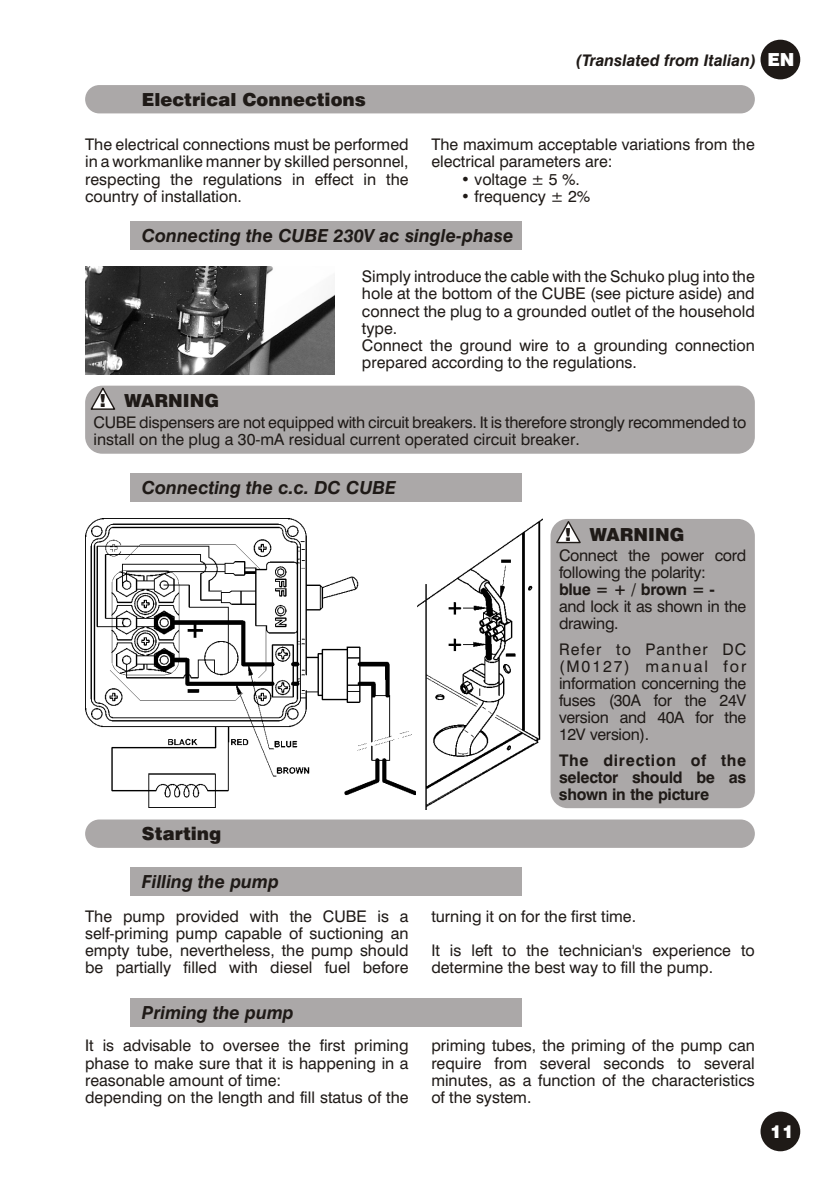
<style>
.page{position:relative;width:840px;height:1191px;background:#fff}
.page>*{position:absolute;margin:0;border:0;box-sizing:border-box;transform-origin:0 0}
.t1{font:italic 700 18px "Swiss 721 BT";color:#1f1a17}
.t2{font:900 18px "Swiss 721 BT";color:#1f1a17}
.t3{font:900 18px "Swiss 721 BT";color:#fff}
.t4{font:16px/17.2px "Swiss 721 BT";color:#1f1a17;text-align:justify}
.t5{font:16px/17px "Swiss 721 BT";letter-spacing:-.02em;color:#1f1a17}
.t6{font:700 16px/17px "Swiss 721 BT";letter-spacing:-.015em;color:#1f1a17;text-align:justify}
.t7{font:italic 700 16px "Swiss 721 BT";color:#1f1a17}
.s1{font-weight:900;font-style:normal;font-size:18px;color:#fff}
</style>
<div class="page">
<img style="left:85px;top:518px;width:330px;height:289px">
<img style="left:417px;top:519px;width:125px;height:290px">
<div style="left:760px;top:1111px;width:39px;height:40px;background:#1f1a17;border-radius:50%"></div>
<div style="left:130px;top:221px;width:392px;height:28px;background:#aba8a8"></div>
<div style="left:130px;top:473px;width:392px;height:29px;background:#aba8a8"></div>
<div style="left:130px;top:867px;width:392px;height:29px;background:#aba8a8"></div>
<div style="left:130px;top:998px;width:392px;height:28px;background:#aba8a8"></div>
<div style="left:85px;top:85px;width:669px;height:28px;background:#aba8a8;border-radius:14px"></div>
<div style="left:85px;top:819px;width:669px;height:29px;background:#aba8a8;border-radius:14px"></div>
<img style="left:85px;top:266px;width:249px;height:108px">
<div style="left:760px;top:40px;width:39px;height:39px;background:#1f1a17;border-radius:50%"></div>
<div style="left:85px;top:386px;width:669px;height:68px;background:#aba8a8;border-radius:17px"></div>
<svg style="left:89px;top:386px;width:27px;height:24px"></svg>
<div style="left:550px;top:519px;width:204px;height:289px;background:#aba8a8;border-radius:17px"></div>
<svg style="left:554px;top:520px;width:27px;height:24px"></svg>
<p class="t2" style="left:142px;top:92px;width:225px">Electrical Connections</p>
<p class="t4" style="left:85px;top:137px;width:325px">The electrical connections must be performed in a workmanlike manner by skilled personnel, respecting the regulations in effect in the country of installation.</p>
<p class="t7" style="left:575px;top:54px;width:220px">(Translated from Italian) <span class="s1">EN</span></p>
<p class="t4" style="left:431px;top:137px;width:325px">The maximum acceptable variations from the electrical parameters are:</p>
<p class="t4" style="left:460px;top:172px;width:121px">• voltage ± 5 %.</p>
<p class="t4" style="left:460px;top:189px;width:131px">• frequency ± 2%</p>
<p class="t1" style="left:142px;top:228px;width:373px">Connecting the CUBE 230V ac single-phase</p>
<p class="t2" style="left:99px;top:394px;width:121px">! WARNING</p>
<p class="t4" style="left:362px;top:269px;width:394px;text-align:left">Simply introduce the cable with the Schuko plug into the hole at the bottom of the CUBE (see picture aside) and connect the plug to a grounded outlet of the household type.<br>Connect the ground wire to a grounding connection prepared according to the regulations.</p>
<p class="t5" style="left:94px;top:415px;width:653px">CUBE dispensers are not equipped with circuit breakers. It is therefore strongly recommended to install on the plug a 30-mA residual current operated circuit breaker.</p>
<p class="t1" style="left:142px;top:480px;width:255px">Connecting the c.c. DC CUBE</p>
<p class="t2" style="left:142px;top:826px;width:81px">Starting</p>
<p class="t1" style="left:142px;top:874px;width:138px">Filling the pump</p>
<p class="t2" style="left:564px;top:527px;width:121px">! WARNING</p>
<p class="t5" style="left:558px;top:548px;width:189px">Connect the power cord following the polarity:</p>
<p class="t6" style="left:558px;top:582px;width:157px">blue = + / brown = -</p>
<p class="t5" style="left:558px;top:599px;width:189px">and lock it as shown in the drawing.</p>
<p class="t4" style="left:558px;top:642px;width:189px">Refer to Panther DC (M0127) manual for information concerning the fuses (30A for the 24V version and 40A for the 12V version).</p>
<p class="t6" style="left:558px;top:753px;width:189px">The direction of the selector should be as shown in the picture</p>
<p class="t4" style="left:85px;top:909px;width:325px">The pump provided with the CUBE is a self-priming pump capable of suctioning an empty tube, nevertheless, the pump should be partially filled with diesel fuel before</p>
<p class="t4" style="left:431px;top:900px;width:325px;line-height:34.6px">turning it on for the first time.<br>It is left to the technician's experience to</p>
<p class="t4" style="left:431px;top:960px;width:283px">determine the best way to fill the pump.</p>
<p class="t1" style="left:142px;top:1005px;width:153px">Priming the pump</p>
<p class="t4" style="left:85px;top:1038px;width:325px;text-align:left">It is advisable to oversee the first priming phase to make sure that it is happening in a reasonable amount of time:<br>depending on the length and fill status of the</p>
<p class="t4" style="left:431px;top:1038px;width:325px">priming tubes, the priming of the pump can require from several seconds to several minutes, as a function of the characteristics of the system.</p>
<p class="t3" style="left:769px;top:1124px;width:25px">11</p>
</div>
